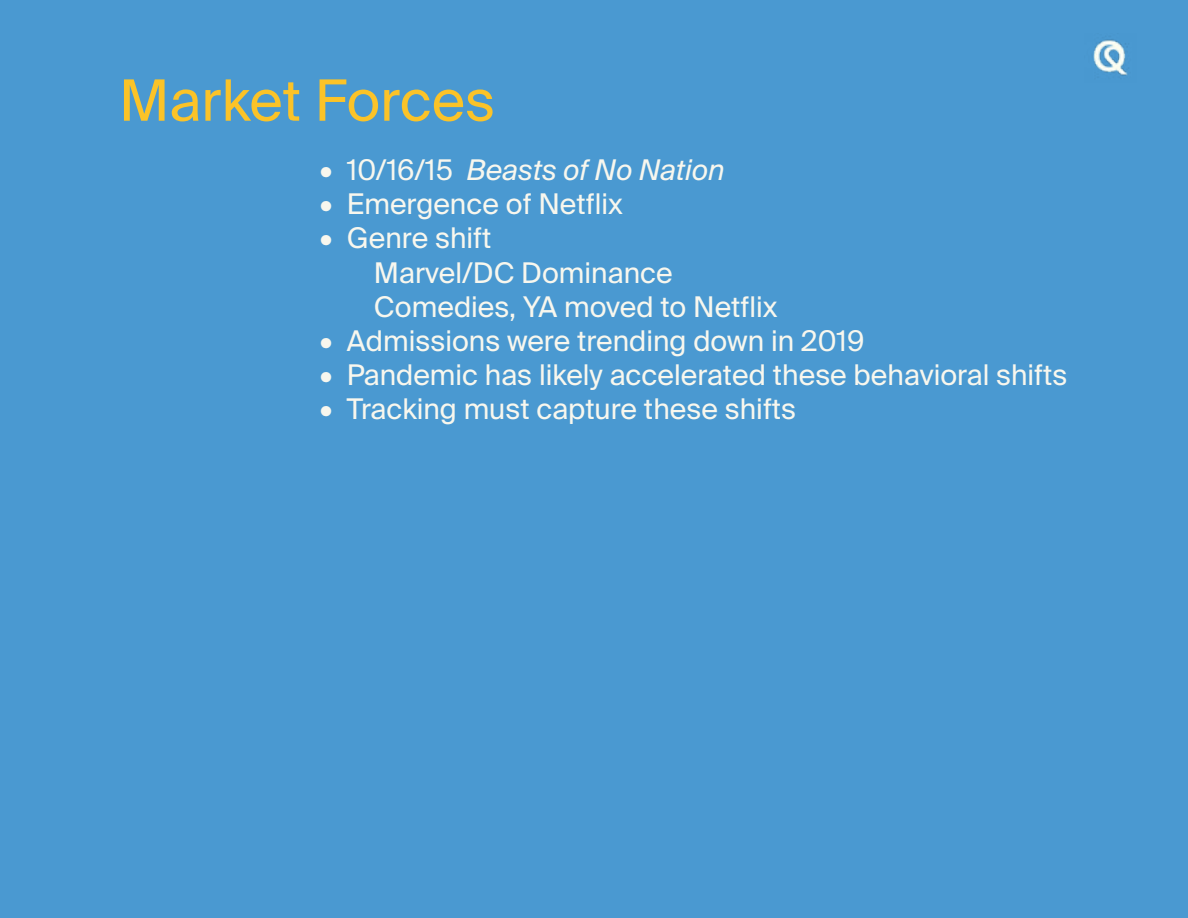
<style>
.page{position:relative;width:1188px;height:918px;background:#4a99d1}
.page>*{position:absolute;margin:0;border:0;box-sizing:border-box;transform-origin:0 0}
.t1{font:57px "Suisse Intl";color:#fbc328}
.t2{font:28.5px/34.2px "Suisse Intl";color:#f8f7ee}
.t3{font:italic 28.5px "Suisse Intl";color:#f8f7ee}
.s1{font-style:normal}
</style>
<div class="page">
<img style="left:1093px;top:39px;width:35px;height:37px">
<h1 class="t1" style="left:119px;top:67px;width:377px">Market Forces</h1>
<p class="t3" style="left:320px;top:153px;width:406px"><span class="s1">• 10/16/15</span> Beasts of No Nation</p>
<p class="t2" style="left:320px;top:187px;width:304px">• Emergence of Netflix</p>
<p class="t2" style="left:374px;top:221px;width:405px;text-indent:-54px">• Genre shift<br>Marvel/DC Dominance<br>Comedies, YA moved to Netflix</p>
<p class="t2" style="left:320px;top:324px;width:546px">• Admissions were trending down in 2019</p>
<p class="t2" style="left:320px;top:358px;width:749px">• Pandemic has likely accelerated these behavioral shifts</p>
<p class="t2" style="left:320px;top:392px;width:478px">• Tracking must capture these shifts</p>
</div>
